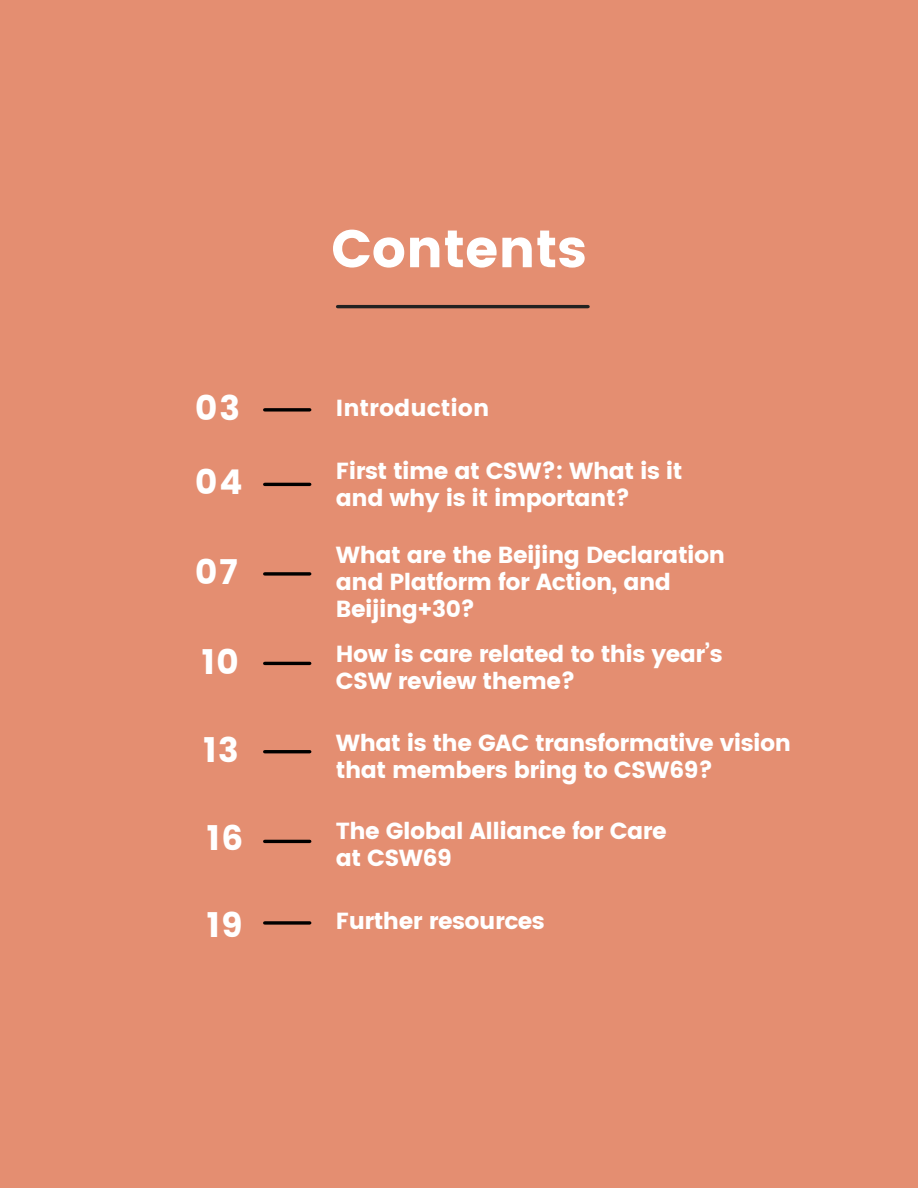
<style>
.page{position:relative;width:918px;height:1188px;background:#e48e71}
.page>*{position:absolute;margin:0;border:0;box-sizing:border-box;transform-origin:0 0}
.t1{font:52.8px "Poppins";color:#fff}
.t2{font:700 34.05px "Poppins";letter-spacing:.055em;color:#fff}
.t3{font:23.25px/27px "Poppins";letter-spacing:-.02em;color:#fff}
.t4{font:23.25px "Poppins";color:#fff}
</style>
<div class="page">
<svg style="left:265px;top:408px;width:45px;height:4px"></svg>
<hr style="left:338px;top:305px;width:250px;height:3px;background:#222221">
<hr style="left:265px;top:750px;width:45px;height:3px;background:#000">
<svg style="left:265px;top:572px;width:45px;height:4px"></svg>
<svg style="left:265px;top:921px;width:45px;height:4px"></svg>
<hr style="left:265px;top:483px;width:45px;height:3px;background:#000">
<hr style="left:265px;top:840px;width:45px;height:3px;background:#000">
<hr style="left:265px;top:662px;width:45px;height:3px;background:#000">
<h1 class="t1" style="left:331px;top:218px;width:257px">Contents</h1>
<p class="t2" style="left:195px;top:384px;width:46px">03</p>
<p class="t4" style="left:336px;top:395px;width:155px">Introduction</p>
<p class="t2" style="left:195px;top:459px;width:49px">04</p>
<p class="t2" style="left:195px;top:548px;width:44px">07</p>
<p class="t2" style="left:202px;top:638px;width:38px">10</p>
<p class="t2" style="left:203px;top:726px;width:37px">13</p>
<p class="t2" style="left:207px;top:814px;width:38px">16</p>
<p class="t2" style="left:207px;top:901px;width:37px">19</p>
<p class="t3" style="left:336px;top:457px;width:348px">First time at CSW?: What is it and why is it important?</p>
<p class="t3" style="left:336px;top:541px;width:391px">What are the Beijing Declaration and Platform for Action, and<br>Beijing+30?</p>
<p class="t3" style="left:336px;top:641px;width:388px">How is care related to this year’s<br>CSW review theme?</p>
<p class="t3" style="left:336px;top:729px;width:457px">What is the GAC transformative vision that members bring to CSW69?</p>
<p class="t3" style="left:336px;top:818px;width:332px">The Global Alliance for Care at CSW69</p>
<p class="t3" style="left:336px;top:908px;width:210px">Further resources</p>
</div>
